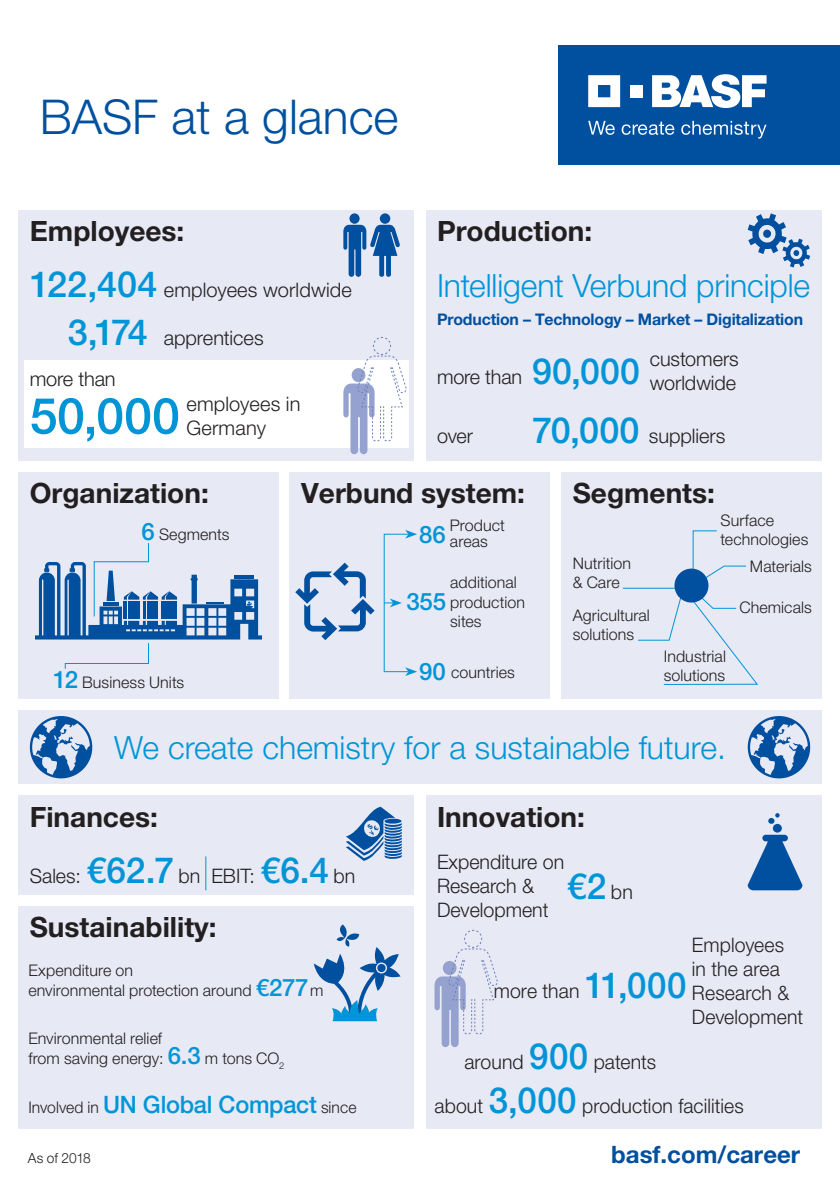
<style>
.page{position:relative;width:840px;height:1191px;background:#fff}
.page>*{position:absolute;margin:0;border:0;box-sizing:border-box;transform-origin:0 0}
.t1{font:500 50px "Helvetica Neue LT Pro";color:#0195d7}
.t2{font:300 48px "Helvetica Neue LT Pro";color:#01509f}
.t3{font:500 36px "Helvetica Neue LT Pro";color:#0195d7}
.t4{font:300 32px "Helvetica Neue LT Pro";color:#0195d7}
.t5{font:700 28px "Helvetica Neue LT Pro";color:#231f20}
.t6{font:700 24px "Helvetica Neue LT Pro";color:#01509f}
.t7{font:500 24px "Helvetica Neue LT Pro";color:#0195d7}
.t8{font:300 20px/24px "Helvetica Neue LT Pro";color:#231f20}
.t9{font:300 16px/19.2px "Helvetica Neue LT Pro";letter-spacing:.005em;color:#231f20}
.t10{font:700 16px "Helvetica Neue LT Pro";letter-spacing:-.01em;color:#01509f}
.t11{font:300 14px "Helvetica Neue LT Pro";letter-spacing:-.005em;color:#231f20}
.s1{font-weight:500;font-size:36px;color:#0195d7}
.s2{font-weight:500;font-size:24px;color:#0195d7}
.s3{font-weight:300;font-size:20px;color:#231f20}
</style>
<div class="page">
<div style="left:558px;top:45px;width:281px;height:119px;background:#01509f"></div>
<svg style="left:588px;top:75px;width:31px;height:32px"></svg>
<div style="left:629px;top:85px;width:13px;height:12px;background:#fff"></div>
<svg style="left:652px;top:74px;width:114px;height:34px"></svg>
<svg style="left:588px;top:121px;width:26px;height:14px"></svg>
<svg style="left:621px;top:122px;width:53px;height:13px"></svg>
<svg style="left:681px;top:121px;width:85px;height:18px"></svg>
<div style="left:561px;top:472px;width:260px;height:227px;background:#e7e9f4"></div>
<div style="left:18px;top:210px;width:396px;height:251px;background:#e7e9f4"></div>
<div style="left:24px;top:360px;width:384px;height:88px;background:#fff"></div>
<div style="left:425px;top:210px;width:396px;height:251px;background:#e7e9f4"></div>
<svg style="left:343px;top:213px;width:57px;height:64px"></svg>
<svg style="left:343px;top:337px;width:63px;height:117px"></svg>
<svg style="left:747px;top:213px;width:62px;height:54px"></svg>
<div style="left:18px;top:472px;width:260px;height:227px;background:#e7e9f4"></div>
<div style="left:18px;top:795px;width:396px;height:99px;background:#e7e9f4"></div>
<div style="left:18px;top:710px;width:803px;height:74px;background:#e7e9f4"></div>
<div style="left:290px;top:472px;width:259px;height:227px;background:#e7e9f4"></div>
<svg style="left:295px;top:562px;width:79px;height:78px"></svg>
<svg style="left:386px;top:598px;width:15px;height:9px"></svg>
<svg style="left:405px;top:667px;width:12px;height:9px"></svg>
<svg style="left:405px;top:530px;width:12px;height:8px"></svg>
<hr style="left:622px;top:588px;width:57px;height:1px;background:#0195d7">
<svg style="left:637px;top:530px;width:120px;height:155px"></svg>
<div style="left:674px;top:568px;width:34px;height:34px;background:#01509f;border-radius:50%"></div>
<svg style="left:747px;top:716px;width:62px;height:62px"></svg>
<svg style="left:30px;top:716px;width:62px;height:62px"></svg>
<div style="left:18px;top:906px;width:396px;height:222px;background:#e7e9f4"></div>
<svg style="left:313px;top:924px;width:87px;height:97px"></svg>
<svg style="left:346px;top:806px;width:55px;height:55px"></svg>
<div style="left:425px;top:795px;width:396px;height:333px;background:#e7e9f4"></div>
<hr style="left:205px;top:856px;width:1px;height:34px;background:#0195d7">
<svg style="left:747px;top:834px;width:55px;height:56px"></svg>
<div style="left:772px;top:824px;width:9px;height:8px;background:#01509f;border-radius:50%"></div>
<svg style="left:767px;top:818px;width:7px;height:6px"></svg>
<svg style="left:775px;top:813px;width:4px;height:4px"></svg>
<svg style="left:434px;top:930px;width:63px;height:117px"></svg>
<svg style="left:35px;top:543px;width:227px;height:126px"></svg>
<h2 class="t2" style="left:40px;top:88px;width:360px">BASF at a glance</h2>
<h3 class="t5" style="left:30px;top:214px;width:156px">Employees:</h3>
<p class="t8" style="left:30px;top:277px;width:323px"><span class="s1">122,404</span> employees worldwide</p>
<p class="t8" style="left:30px;top:316px;width:235px;line-height:41px;text-indent:38px"><span class="s1">3,174</span> apprentices more than</p>
<h1 class="t1" style="left:30px;top:386px;width:151px">50,000</h1>
<p class="t8" style="left:186px;top:391px;width:115px">employees in<br>Germany</p>
<h3 class="t5" style="left:437px;top:214px;width:157px">Production:</h3>
<h3 class="t4" style="left:437px;top:266px;width:374px">Intelligent Verbund principle</h3>
<p class="t10" style="left:437px;top:309px;width:367px">Production – Technology – Market – Digitalization</p>
<p class="t8" style="left:437px;top:364px;width:204px">more than <span class="s1">90,000</span></p>
<p class="t8" style="left:649px;top:347px;width:90px">customers worldwide</p>
<p class="t8" style="left:437px;top:423px;width:38px">over</p>
<p class="t8" style="left:531px;top:423px;width:195px"><span class="s1">70,000</span> suppliers</p>
<h3 class="t5" style="left:30px;top:476px;width:180px">Organization:</h3>
<p class="t9" style="left:141px;top:524px;width:89px"><span class="s2">6</span> Segments</p>
<p class="t9" style="left:53px;top:672px;width:132px"><span class="s2">12</span> Business Units</p>
<h3 class="t5" style="left:301px;top:476px;width:225px">Verbund system:</h3>
<h3 class="t7" style="left:419px;top:520px;width:28px">86</h3>
<p class="t9" style="left:449px;top:517px;width:56px;line-height:16px">Product areas</p>
<p class="t9" style="left:450px;top:573px;width:76px">additional production sites</p>
<p class="t9" style="left:419px;top:662px;width:97px"><span class="s2">90</span> countries</p>
<h3 class="t7" style="left:406px;top:587px;width:41px">355</h3>
<h3 class="t5" style="left:572px;top:476px;width:144px">Segments:</h3>
<p class="t9" style="left:572px;top:553px;width:60px">Nutrition &amp; Care</p>
<p class="t9" style="left:572px;top:605px;width:79px">Agricultural solutions</p>
<p class="t9" style="left:720px;top:510px;width:89px">Surface technologies</p>
<p class="t9" style="left:749px;top:556px;width:63px">Materials</p>
<p class="t9" style="left:739px;top:597px;width:74px">Chemicals</p>
<p class="t9" style="left:663px;top:646px;width:64px">Industrial solutions</p>
<h3 class="t4" style="left:114px;top:727px;width:613px">We create chemistry for a sustainable future.</h3>
<h3 class="t5" style="left:30px;top:799px;width:130px">Finances:</h3>
<p class="t8" style="left:30px;top:864px;width:327px">Sales: <span class="s1">€62.7</span> bn EBIT: <span class="s1">€6.4</span> bn</p>
<h3 class="t5" style="left:30px;top:910px;width:188px">Sustainability:</h3>
<p class="t9" style="left:28px;top:960px;width:296px;line-height:20px">Expenditure on<br>environmental protection around <span class="s2">€277</span>m</p>
<p class="t9" style="left:28px;top:1027px;width:257px;line-height:20px">Environmental relief<br>from saving energy: <span class="s2">6.3</span> m tons CO<sub>2</sub></p>
<p class="t9" style="left:28px;top:1097px;width:329px">Involved in <span class="s2">UN Global Compact</span> since</p>
<p class="t11" style="left:28px;top:1149px;width:64px">As of 2018</p>
<h3 class="t5" style="left:437px;top:799px;width:149px">Innovation:</h3>
<p class="t8" style="left:437px;top:849px;width:129px">Expenditure on<br>Research &amp;<br>Development</p>
<h3 class="t3" style="left:566px;top:864px;width:67px">€2 <span class="s3">bn</span></h3>
<p class="t8" style="left:691px;top:932px;width:113px">Employees in the area<br>Research &amp;<br>Development</p>
<p class="t8" style="left:493px;top:978px;width:194px">more than <span class="s1">11,000</span></p>
<p class="t8" style="left:464px;top:1049px;width:193px">around <span class="s1">900</span> patents</p>
<p class="t8" style="left:434px;top:1093px;width:311px">about <span class="s1">3,000</span> production facilities</p>
<h3 class="t6" style="left:611px;top:1139px;width:190px">basf.com/career</h3>
</div>
